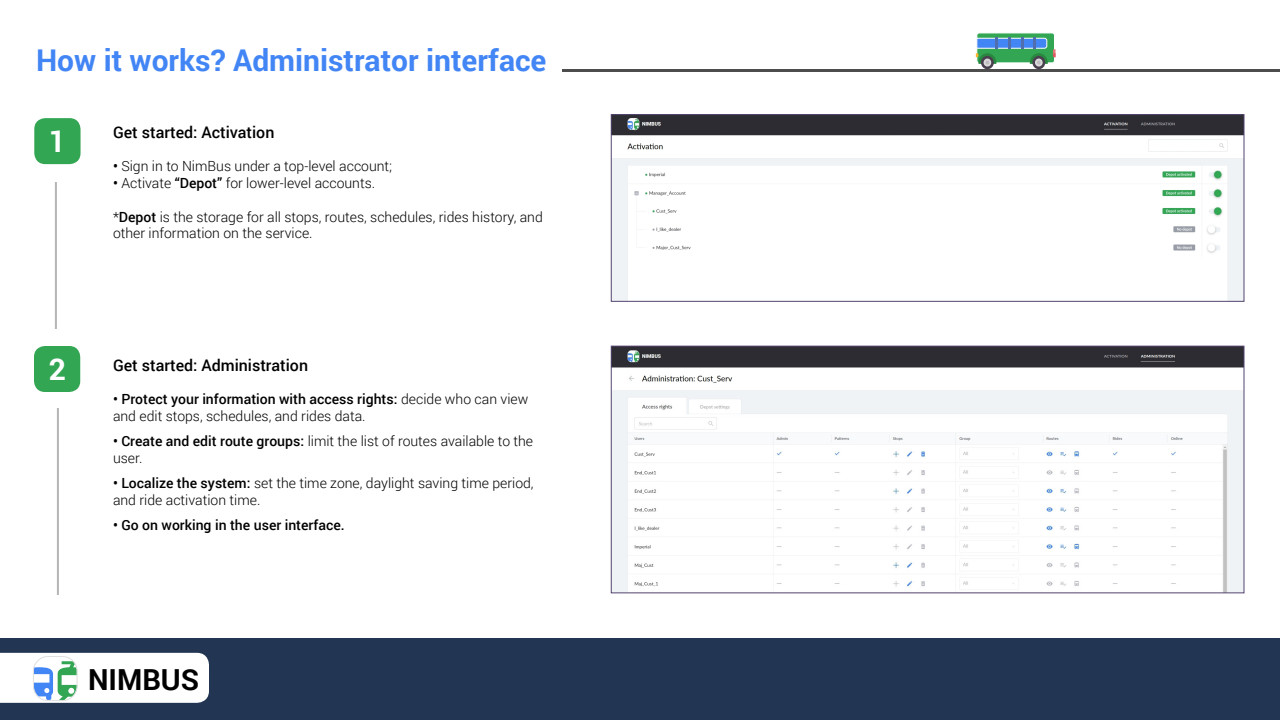
<style>
.page{position:relative;width:1280px;height:720px;background:#fff}
.page>*{position:absolute;margin:0;border:0;box-sizing:border-box;transform-origin:0 0}
.t1{font:700 30px "Roboto";color:#4285f5}
.t2{font:700 30px "Roboto";color:#fff}
.t3{font:700 29px "Roboto";color:#000}
.t4{font:500 16px "Roboto";color:#000}
.t5{font:300 14px/16.8px "Roboto";color:#000}
.t6{font:500 14px "Roboto";color:#000}
.s1{font-weight:500}
</style>
<div class="page">
<div style="left:34px;top:346px;width:46px;height:46px;background:#33a654;border-radius:11px"></div>
<div style="left:34px;top:118px;width:47px;height:46px;background:#33a654;border-radius:11px"></div>
<hr style="left:562px;top:69px;width:718px;height:2px;background:#4e4d4d">
<hr style="left:57px;top:408px;width:2px;height:187px;background:#b5b5b5">
<hr style="left:55px;top:182px;width:2px;height:147px;background:#b5b5b5">
<img style="left:613px;top:116px;width:629px;height:183px">
<div style="left:611px;top:114px;width:633px;height:187px;border:1px solid #544570"></div>
<img style="left:613px;top:348px;width:629px;height:243px">
<div style="left:611px;top:346px;width:633px;height:247px;border:1px solid #544570"></div>
<div style="left:977px;top:33px;width:78px;height:30px;background:#33a654;border-radius:3px"></div>
<div style="left:976px;top:32px;width:79px;height:31px;border:1px solid #fff;border-radius:3px"></div>
<svg style="left:981px;top:56px;width:13px;height:13px"></svg>
<svg style="left:1032px;top:56px;width:13px;height:13px"></svg>
<svg style="left:976px;top:37px;width:80px;height:28px"></svg>
<div style="left:0;top:638px;width:1280px;height:82px;background:#223553"></div>
<svg style="left:0;top:653px;width:209px;height:50px;background:#edf4f5"></svg>
<h1 class="t1" style="left:36px;top:39px;width:512px">How it works? Administrator interface</h1>
<h1 class="t2" style="left:49px;top:120px;width:19px">1</h1>
<p class="t4" style="left:113px;top:121px;width:163px">Get started: Activation</p>
<p class="t5" style="left:113px;top:157px;width:281px"><span class="s1">•</span> Sign in to NimBus under a top-level account;</p>
<p class="t5" style="left:113px;top:174px;width:264px"><span class="s1">•</span> Activate <span class="s1">“Depot”</span> for lower-level accounts.</p>
<p class="t5" style="left:113px;top:208px;width:431px">*<span class="s1">Depot</span> is the storage for all stops, routes, schedules, rides history, and other information on the service.</p>
<h1 class="t2" style="left:49px;top:348px;width:19px">2</h1>
<p class="t4" style="left:113px;top:354px;width:197px">Get started: Administration</p>
<p class="t5" style="left:113px;top:390px;width:417px"><span class="s1">• Protect your information with access rights:</span> decide who can view and edit stops, schedules, and rides data.</p>
<p class="t5" style="left:113px;top:432px;width:422px"><span class="s1">• Create and edit route groups:</span> limit the list of routes available to the user.</p>
<p class="t5" style="left:113px;top:474px;width:422px"><span class="s1">• Localize the system:</span> set the time zone, daylight saving time period, and ride activation time.</p>
<p class="t6" style="left:113px;top:515px;width:233px">• Go on working in the user interface.</p>
<h2 class="t3" style="left:88px;top:659px;width:113px">NIMBUS</h2>
</div>
